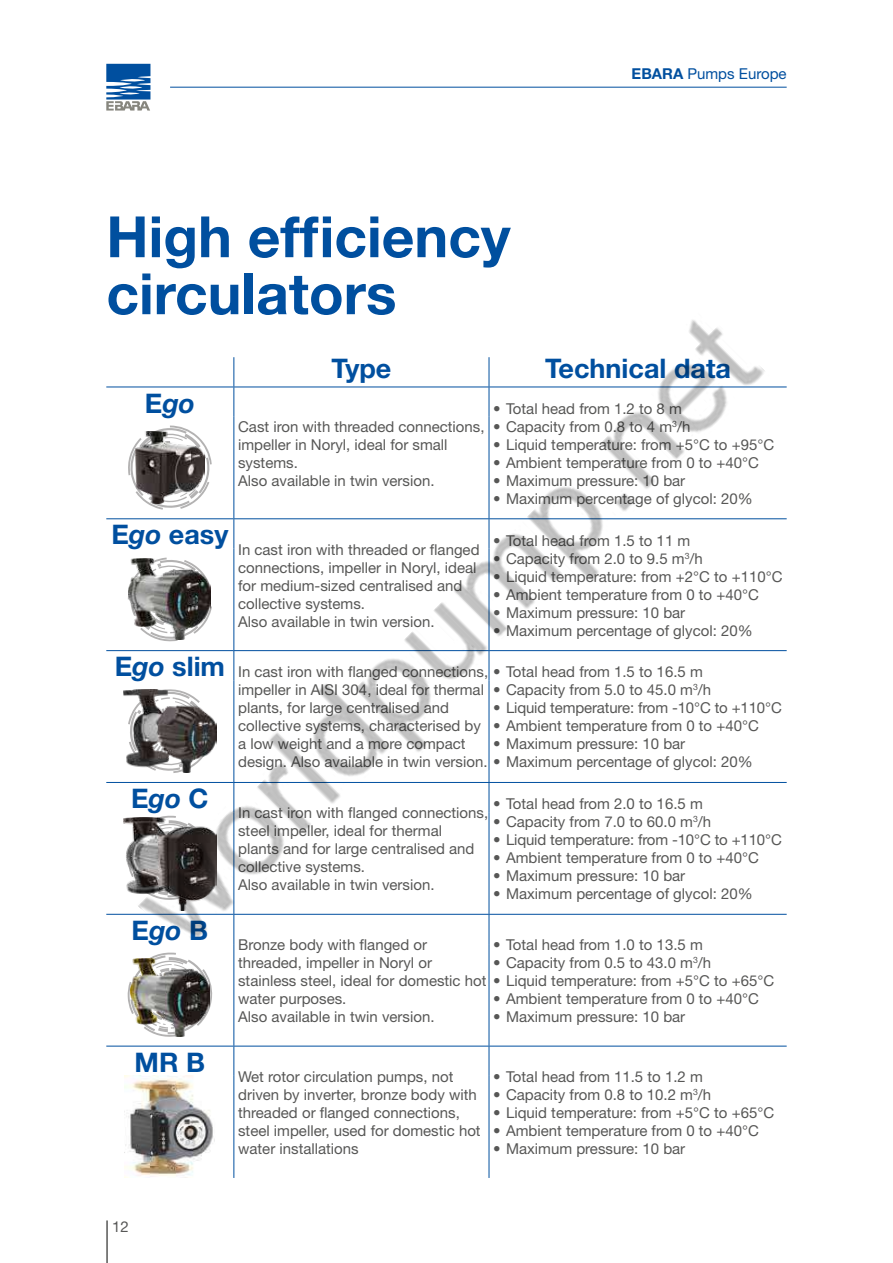
<style>
.page{position:relative;width:893px;height:1263px;background:#fff}
.page>*{position:absolute;margin:0;border:0;box-sizing:border-box;transform-origin:0 0}
.t1{font:700 57px/57px "Helvetica Neue";color:#004f9f}
.t2{font:700 27px "Helvetica Neue";color:#004f9f}
.t3{font:italic 700 27px "Helvetica Neue";color:#004f9f}
.t4{font:15px/18px "Helvetica Neue";color:#575756}
.t5{font:15px "Helvetica Neue";color:#004f9f}
.s1{font-weight:700}
.s2{font-style:normal}
.s3{font-weight:700;font-size:27px;color:#004f9f}
.s4{font-weight:700;font-style:italic;font-size:27px;color:#004f9f}
</style>
<div class="page">
<hr style="left:106px;top:1220px;width:2px;height:43px;background:#575756">
<svg style="left:106px;top:64px;width:44px;height:47px;background:#5584b4"></svg>
<hr style="left:170px;top:87px;width:617px;height:1px;background:#004f9f">
<hr style="left:489px;top:518px;width:298px;height:1px;background:#004f9f">
<hr style="left:489px;top:650px;width:298px;height:1px;background:#004f9f">
<hr style="left:489px;top:782px;width:298px;height:1px;background:#004f9f">
<hr style="left:489px;top:914px;width:298px;height:1px;background:#004f9f">
<hr style="left:489px;top:387px;width:298px;height:1px;background:#004f9f">
<hr style="left:489px;top:944px;width:1px;height:102px;background:#004f9f">
<hr style="left:233px;top:944px;width:1px;height:102px;background:#004f9f">
<hr style="left:233px;top:1046px;width:1px;height:30px;background:#004f9f">
<hr style="left:489px;top:1046px;width:1px;height:30px;background:#004f9f">
<hr style="left:489px;top:1076px;width:1px;height:102px;background:#004f9f">
<hr style="left:233px;top:1076px;width:1px;height:102px;background:#004f9f">
<hr style="left:106px;top:1046px;width:128px;height:1px;background:#004f9f">
<hr style="left:234px;top:1046px;width:255px;height:1px;background:#004f9f">
<hr style="left:489px;top:1046px;width:298px;height:1px;background:#004f9f">
<svg style="left:128px;top:979px;width:85px;height:58px"></svg>
<img style="left:131px;top:970px;width:78px;height:66px">
<img style="left:124px;top:1076px;width:91px;height:102px">
<img style="left:106px;top:320px;width:678px;height:650px">
<h1 class="t1" style="left:106px;top:207px;width:406px">High efficiency circulators</h1>
<p class="t5" style="left:632px;top:65px;width:157px"><span class="s1">EBARA</span> Pumps Europe</p>
<h2 class="t3" style="left:145px;top:386px;width:52px"><span class="s2">E</span>go</h2>
<h2 class="t2" style="left:331px;top:352px;width:62px">Type</h2>
<h2 class="t2" style="left:545px;top:352px;width:187px">Technical data</h2>
<p class="t4" style="left:238px;top:417px;width:248px">Cast iron with threaded connections, impeller in Noryl, ideal for small systems.<br>Also available in twin version.</p>
<p class="t4" style="left:493px;top:399px;width:190px">• Total head from 1.2 to 8 m</p>
<p class="t4" style="left:493px;top:417px;width:199px">• Capacity from 0.8 to 4 m<sup>3</sup>/h</p>
<p class="t4" style="left:493px;top:435px;width:282px">• Liquid temperature: from +5°C to +95°C</p>
<p class="t4" style="left:493px;top:453px;width:267px">• Ambient temperature from 0 to +40°C</p>
<p class="t4" style="left:493px;top:471px;width:194px">• Maximum pressure: 10 bar</p>
<p class="t4" style="left:493px;top:489px;width:261px">• Maximum percentage of glycol: 20%</p>
<p class="t4" style="left:238px;top:540px;width:243px;text-indent:-127px"><sup>E</sup><sup>go</sup> <sup>easy</sup> In cast iron with threaded or flanged connections, impeller in Noryl, ideal for medium-sized centralised and collective systems.<br>Also available in twin version.</p>
<p class="t4" style="left:493px;top:531px;width:199px">• Total head from 1.5 to 11 m</p>
<p class="t4" style="left:493px;top:549px;width:211px">• Capacity from 2.0 to 9.5 m<sup>3</sup>/h</p>
<p class="t4" style="left:493px;top:567px;width:291px">• Liquid temperature: from +2°C to +110°C</p>
<p class="t4" style="left:493px;top:585px;width:267px">• Ambient temperature from 0 to +40°C</p>
<p class="t4" style="left:493px;top:603px;width:194px">• Maximum pressure: 10 bar</p>
<p class="t4" style="left:493px;top:621px;width:261px">• Maximum percentage of glycol: 20%</p>
<p class="t4" style="left:238px;top:663px;width:516px;text-indent:-123px"><span class="s3">E</span><span class="s4">go</span> <span class="s3">slim</span> In cast iron with flanged connections, • Total head from 1.5 to 16.5 m impeller in AISI 304, ideal for thermal<br>plants, for large centralised and<br>collective systems, characterised by<br>a low weight and a more compact<br>design. Also available in twin version. • Maximum percentage of glycol: 20%</p>
<p class="t4" style="left:493px;top:681px;width:219px">• Capacity from 5.0 to 45.0 m<sup>3</sup>/h</p>
<p class="t4" style="left:493px;top:699px;width:290px">• Liquid temperature: from -10°C to +110°C</p>
<p class="t4" style="left:493px;top:717px;width:267px">• Ambient temperature from 0 to +40°C</p>
<p class="t4" style="left:493px;top:735px;width:194px">• Maximum pressure: 10 bar</p>
<p class="t4" style="left:238px;top:804px;width:252px;text-indent:-107px"><sup>E</sup><sup>go</sup> <sup>C</sup> In cast iron with flanged connections, steel impeller, ideal for thermal<br>plants and for large centralised and collective systems.<br>Also available in twin version.</p>
<p class="t4" style="left:493px;top:795px;width:211px">• Total head from 2.0 to 16.5 m</p>
<p class="t4" style="left:493px;top:813px;width:219px">• Capacity from 7.0 to 60.0 m<sup>3</sup>/h</p>
<p class="t4" style="left:493px;top:831px;width:290px">• Liquid temperature: from -10°C to +110°C</p>
<p class="t4" style="left:493px;top:849px;width:267px">• Ambient temperature from 0 to +40°C</p>
<p class="t4" style="left:493px;top:867px;width:194px">• Maximum pressure: 10 bar</p>
<p class="t4" style="left:493px;top:885px;width:261px">• Maximum percentage of glycol: 20%</p>
<p class="t4" style="left:238px;top:935px;width:538px;text-indent:-106px"><sup>E</sup><sup>go</sup> <sup>B</sup> Bronze body with flanged or<br>threaded, impeller in Noryl or<br>stainless steel, ideal for domestic hot • Liquid temperature: from +5°C to +65°C water purposes.<br>Also available in twin version.</p>
<p class="t4" style="left:493px;top:935px;width:211px">• Total head from 1.0 to 13.5 m</p>
<p class="t4" style="left:493px;top:953px;width:219px">• Capacity from 0.5 to 43.0 m<sup>3</sup>/h</p>
<p class="t4" style="left:493px;top:989px;width:267px">• Ambient temperature from 0 to +40°C</p>
<p class="t4" style="left:493px;top:1007px;width:194px">• Maximum pressure: 10 bar</p>
<p class="t4" style="left:238px;top:1067px;width:244px;text-indent:-103px"><sup>MR</sup> <sup>B</sup> Wet rotor circulation pumps, not driven by inverter, bronze body with threaded or flanged connections, steel impeller, used for domestic hot water installations</p>
<p class="t4" style="left:493px;top:1067px;width:211px">• Total head from 11.5 to 1.2 m</p>
<p class="t4" style="left:493px;top:1085px;width:219px">• Capacity from 0.8 to 10.2 m<sup>3</sup>/h</p>
<p class="t4" style="left:493px;top:1103px;width:282px">• Liquid temperature: from +5°C to +65°C</p>
<p class="t4" style="left:493px;top:1121px;width:267px">• Ambient temperature from 0 to +40°C</p>
<p class="t4" style="left:493px;top:1139px;width:194px">• Maximum pressure: 10 bar</p>
<p class="t4" style="left:112px;top:1218px;width:18px">12</p>
</div>
